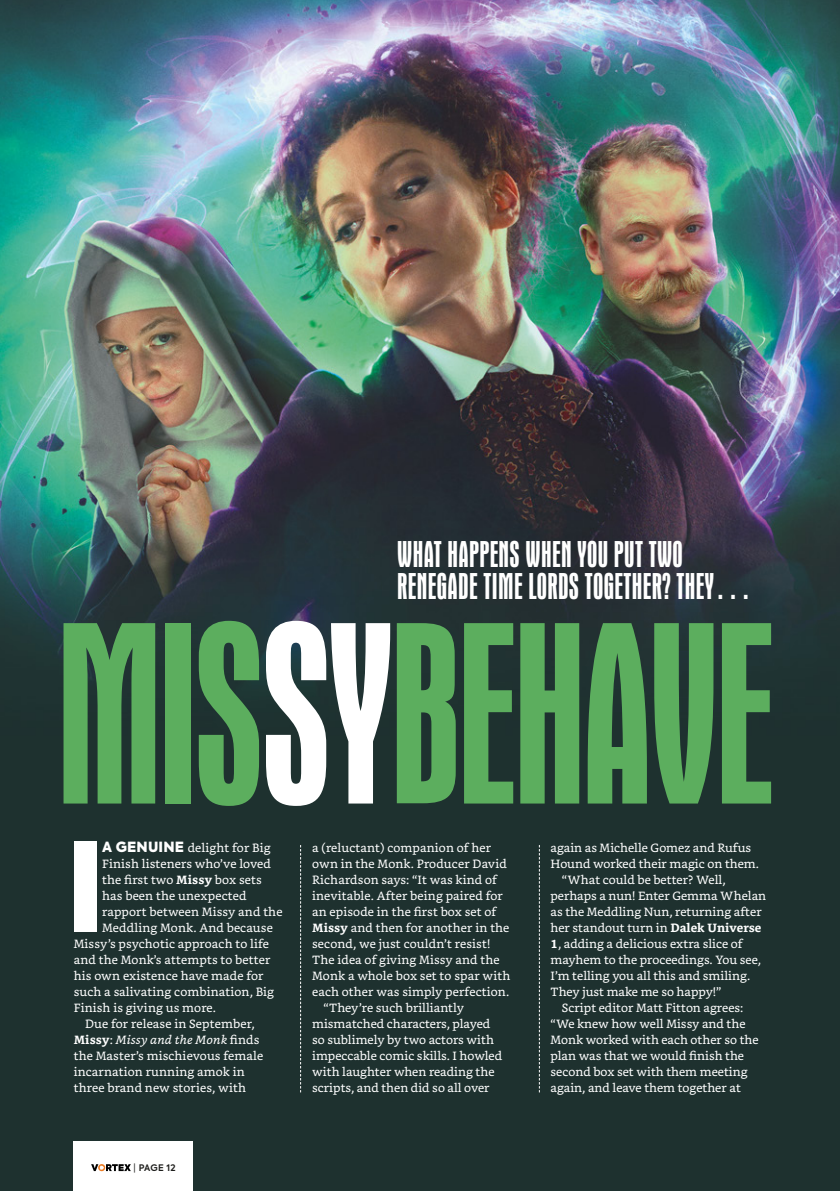
<style>
.page{position:relative;width:840px;height:1191px;background:#fff}
.page>*{position:absolute;margin:0;border:0;box-sizing:border-box;transform-origin:0 0}
.Start{font:condensed 264px "Aurora BT";letter-spacing:-.02em;color:#5cae5e}
.Start-2{font:condensed 38px/32px "Aurora BT";letter-spacing:.01em;color:#fff}
.Start-3{font:12px/16px "Bookerly";color:#fff}
.t1{font:600 9px "Axiforma";letter-spacing:.015em;color:#1d1d1b}
.s1{color:#fff}
.s2{font-family:"Axiforma";font-weight:900;font-size:14px}
.s3{font-weight:700}
.s4{font-style:italic}
.s5{font-weight:400}
</style>
<div class="page">
<img style="left:0;top:0;width:839px;height:1191px">
<div style="left:74px;top:841px;width:22px;height:90px;background:#fff"></div>
<svg style="left:538px;top:845px;width:1px;height:247px"></svg>
<svg style="left:300px;top:845px;width:1px;height:247px"></svg>
<div style="left:74px;top:1141px;width:119px;height:50px;background:#fff"></div>
<svg style="left:91px;top:1164px;width:40px;height:7px"></svg>
<p class="Start-2" style="left:397px;top:539px;width:356px">WHAT HAPPENS WHEN YOU PUT TWO<br>RENEGADE TIME LORDS TOGETHER? THEY…</p>
<p class="Start" style="left:55px;top:576px;width:719px">MIS<span class="s1">SY</span>BEHAVE</p>
<p class="Start-3" style="left:102px;top:840px;width:170px"><span class="s2">A GENUINE</span> delight for Big</p>
<p class="Start-3" style="left:102px;top:856px;width:170px">Finish listeners who’ve loved</p>
<p class="Start-3" style="left:102px;top:872px;width:161px">the first two <span class="s3">Missy</span> box sets</p>
<p class="Start-3" style="left:102px;top:888px;width:146px">has been the unexpected</p>
<p class="Start-3" style="left:102px;top:904px;width:182px">rapport between Missy and the</p>
<p class="Start-3" style="left:102px;top:920px;width:172px">Meddling Monk. And because</p>
<p class="Start-3" style="left:74px;top:936px;width:197px">Missy’s psychotic approach to life</p>
<p class="Start-3" style="left:74px;top:952px;width:198px">and the Monk’s attempts to better</p>
<p class="Start-3" style="left:74px;top:968px;width:191px">his own existence have made for</p>
<p class="Start-3" style="left:74px;top:984px;width:202px">such a salivating combination, Big</p>
<p class="Start-3" style="left:74px;top:1000px;width:144px">Finish is giving us more.</p>
<p class="Start-3" style="left:74px;top:1016px;width:191px;text-indent:11px">Due for release in September,<br><span class="s3">Missy</span>: <span class="s4">Missy and the Monk</span> finds the Master’s mischievous female incarnation running amok in three brand new stories, with</p>
<p class="t1" style="left:133px;top:1161px;width:43px"><span class="s5">|</span> PAGE 12</p>
<p class="Start-3" style="left:312px;top:840px;width:200px">a (reluctant) companion of her own in the Monk. Producer David<br>Richardson says: “It was kind of inevitable. After being paired for an episode in the first box set of<br><span class="s3">Missy</span> and then for another in the second, we just couldn’t resist!<br>The idea of giving Missy and the<br>Monk a whole box set to spar with each other was simply perfection.</p>
<p class="Start-3" style="left:312px;top:1000px;width:191px;text-indent:11px">“They’re such brilliantly mismatched characters, played so sublimely by two actors with impeccable comic skills. I howled with laughter when reading the scripts, and then did so all over</p>
<p class="Start-3" style="left:550px;top:840px;width:210px">again as Michelle Gomez and Rufus<br>Hound worked their magic on them.</p>
<p class="Start-3" style="left:550px;top:872px;width:217px;text-indent:11px">“What could be better? Well, perhaps a nun! Enter Gemma Whelan as the Meddling Nun, returning after her standout turn in <span class="s3">Dalek Universe 1</span>, adding a delicious extra slice of mayhem to the proceedings. You see, I’m telling you all this and smiling.<br>They just make me so happy!”</p>
<p class="Start-3" style="left:550px;top:1000px;width:209px;text-indent:11px">Script editor Matt Fitton agrees: “We knew how well Missy and the<br>Monk worked with each other so the plan was that we would finish the second box set with them meeting again, and leave them together at</p>
</div>
